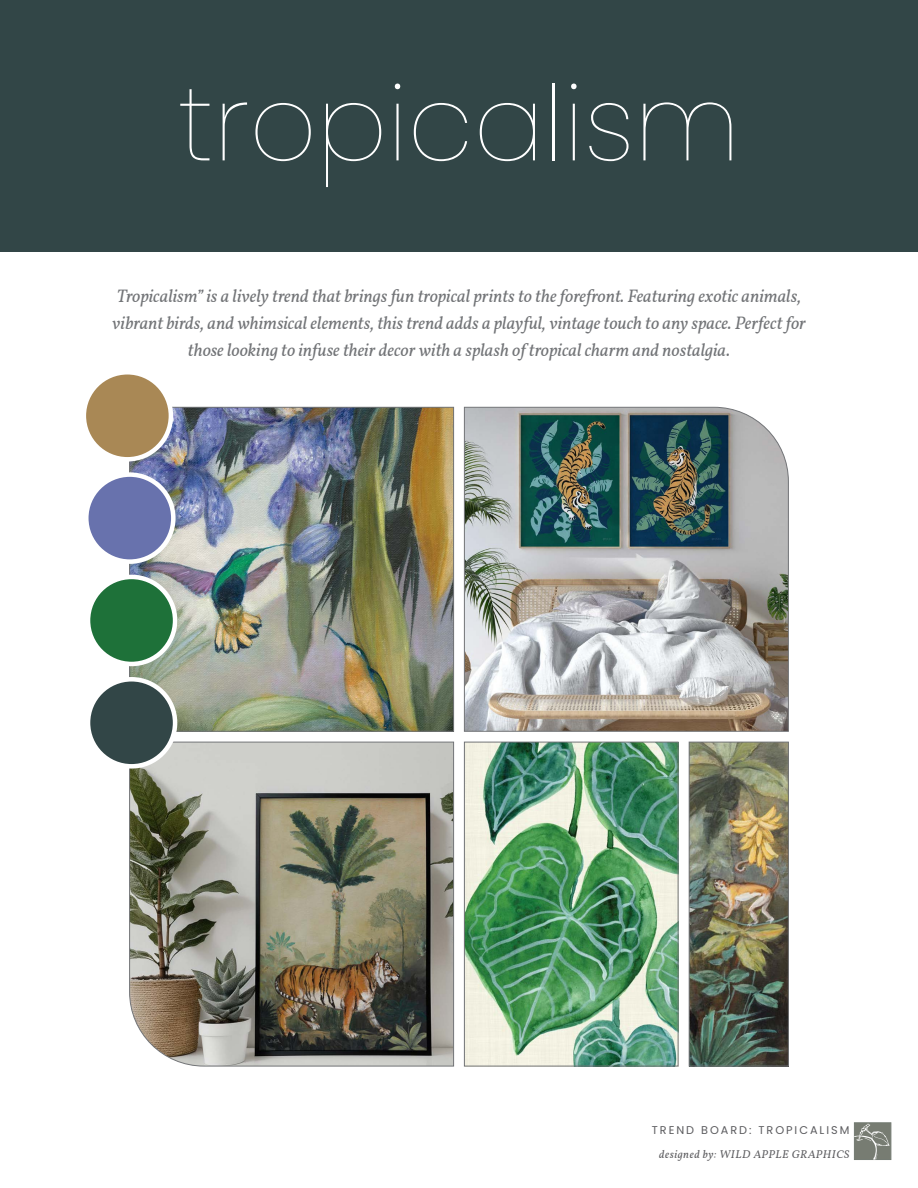
<style>
.page{position:relative;width:918px;height:1188px;background:#fff}
.page>*{position:absolute;margin:0;border:0;box-sizing:border-box;transform-origin:0 0}
.Art_Titles_Center{font:100 105px "Poppins";color:#fff}
.t1{font:italic 18px/27px "Vollkorn";color:#727477;text-align:center}
.Art_Titles_Center-2{font:italic 11.25px "Vollkorn";letter-spacing:.05em;color:#5c5c5f}
.t2{font:11.25px "Poppins";letter-spacing:.175em;color:#5c5c5f}
</style>
<div class="page">
<div style="left:0;top:0;width:918px;height:252px;background:#324647"></div>
<img style="left:131px;top:409px;width:321px;height:320px">
<img style="left:464px;top:407px;width:325px;height:325px">
<img style="left:129px;top:742px;width:325px;height:324px">
<img style="left:691px;top:744px;width:96px;height:320px">
<div style="left:689px;top:742px;width:100px;height:324px;border:1px solid #727477"></div>
<div style="left:88px;top:577px;width:87px;height:87px;background:#1e7139;border-radius:50%"></div>
<div style="left:86px;top:575px;width:91px;height:91px;border:4px solid #fff;border-radius:50%"></div>
<div style="left:86px;top:475px;width:87px;height:87px;background:#6872ad;border-radius:50%"></div>
<div style="left:84px;top:472px;width:92px;height:92px;border:4px solid #fff;border-radius:50%"></div>
<div style="left:88px;top:679px;width:87px;height:87px;background:#324647;border-radius:50%"></div>
<div style="left:86px;top:677px;width:91px;height:92px;border:4px solid #fff;border-radius:50%"></div>
<div style="left:84px;top:372px;width:87px;height:87px;background:#a98855;border-radius:50%"></div>
<div style="left:82px;top:370px;width:91px;height:92px;border:4px solid #fff;border-radius:50%"></div>
<img style="left:466px;top:744px;width:210px;height:320px">
<div style="left:464px;top:742px;width:214px;height:324px;border:1px solid #727477"></div>
<svg style="left:854px;top:1123px;width:37px;height:37px"></svg>
<p class="Art_Titles_Center" style="left:178px;top:63px;width:563px">tropicalism</p>
<p class="t1" style="left:112px;top:283px;width:695px">Tropicalism” is a lively trend that brings fun tropical prints to the forefront. Featuring exotic animals, vibrant birds, and whimsical elements, this trend adds a playful, vintage touch to any space. Perfect for those looking to infuse their decor with a splash of tropical charm and nostalgia.</p>
<p class="t2" style="left:652px;top:1124px;width:199px">TREND BOARD: TROPICALISM</p>
<p class="Art_Titles_Center-2" style="left:659px;top:1146px;width:192px">designed by: WILD APPLE GRAPHICS</p>
</div>
